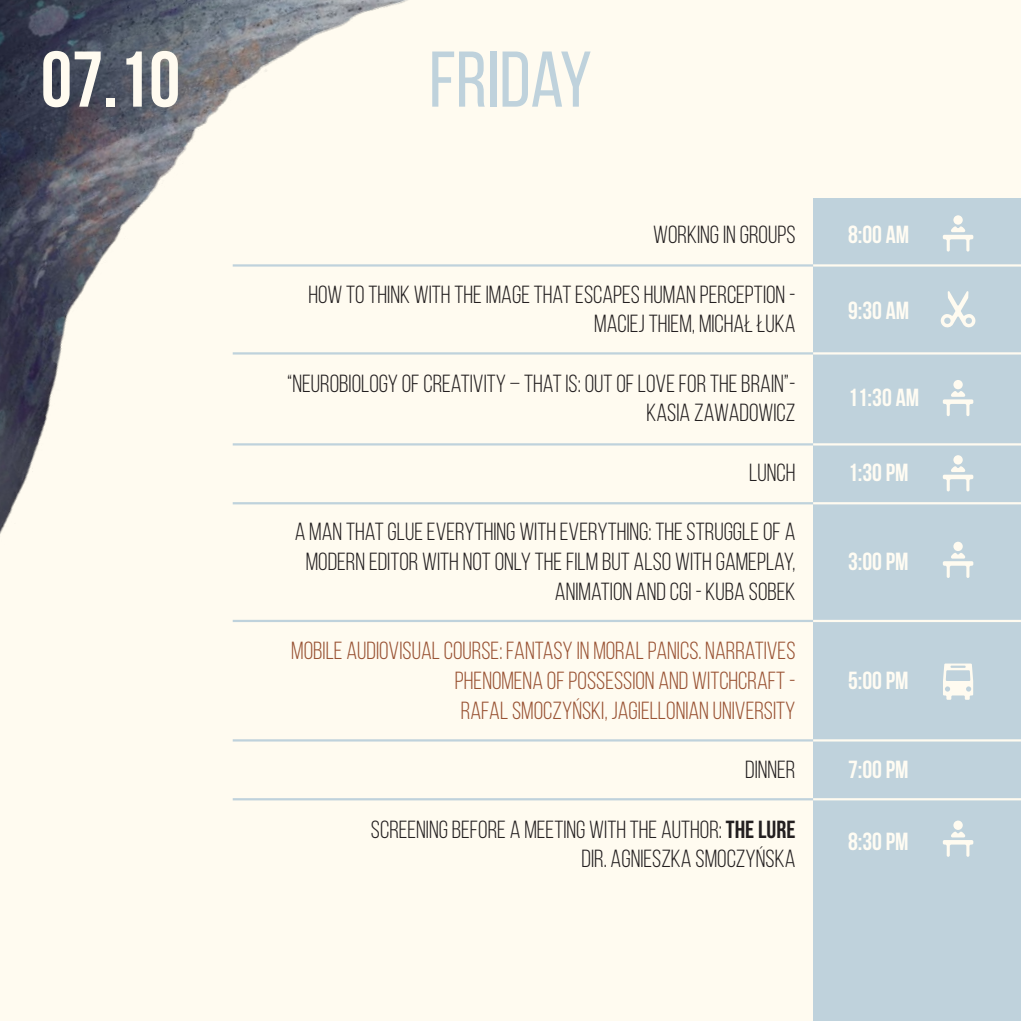
<style>
.page{position:relative;width:1021px;height:1021px;background:#fff}
.page>*{position:absolute;margin:0;border:0;box-sizing:border-box;transform-origin:0 0}
.t1{font:78.75px "Bebas Neue";color:#bfd2dc}
.t2{font:700 78.75px "Bebas Neue";color:#fffbf0}
.t3{font:24.75px/29.7px "Bebas Neue";color:#231f20;text-align:right}
.t4{font:24.75px/29.7px "Bebas Neue";color:#995334;text-align:justify}
.t5{font:700 24.75px "Bebas Neue";color:#fffcf3}
.s1{font-weight:700}
</style>
<div class="page">
<div style="left:0;top:0;width:1020px;height:1020px;background:#fffbf0"></div>
<img style="left:0;top:0;width:691px;height:622px">
<div style="left:813px;top:198px;width:207px;height:822px;background:#bfd2dc"></div>
<hr style="left:233px;top:264px;width:787px;height:2px;background:#bfd2dc">
<hr style="left:813px;top:264px;width:207px;height:2px;background:#fffbf0">
<hr style="left:233px;top:352px;width:787px;height:2px;background:#bfd2dc">
<hr style="left:813px;top:352px;width:207px;height:2px;background:#fffbf0">
<hr style="left:233px;top:443px;width:787px;height:2px;background:#bfd2dc">
<hr style="left:813px;top:443px;width:207px;height:2px;background:#fffbf0">
<hr style="left:233px;top:502px;width:787px;height:2px;background:#bfd2dc">
<hr style="left:813px;top:502px;width:207px;height:2px;background:#fffbf0">
<hr style="left:233px;top:620px;width:787px;height:2px;background:#bfd2dc">
<hr style="left:813px;top:620px;width:207px;height:2px;background:#fffbf0">
<hr style="left:233px;top:739px;width:787px;height:2px;background:#bfd2dc">
<hr style="left:813px;top:739px;width:207px;height:2px;background:#fffbf0">
<hr style="left:233px;top:798px;width:787px;height:2px;background:#bfd2dc">
<hr style="left:813px;top:798px;width:207px;height:2px;background:#fffbf0">
<div style="left:953px;top:380px;width:9px;height:9px;background:#fffbf0;border-radius:50%"></div>
<svg style="left:942px;top:391px;width:31px;height:25px"></svg>
<div style="left:953px;top:455px;width:9px;height:9px;background:#fffbf0;border-radius:50%"></div>
<svg style="left:942px;top:466px;width:31px;height:25px"></svg>
<div style="left:953px;top:215px;width:9px;height:10px;background:#fffbf0;border-radius:50%"></div>
<svg style="left:942px;top:226px;width:31px;height:25px"></svg>
<div style="left:953px;top:541px;width:9px;height:10px;background:#fffbf0;border-radius:50%"></div>
<svg style="left:942px;top:553px;width:31px;height:25px"></svg>
<svg style="left:940px;top:291px;width:36px;height:37px"></svg>
<svg style="left:943px;top:663px;width:30px;height:36px"></svg>
<div style="left:953px;top:820px;width:9px;height:10px;background:#fffbf0;border-radius:50%"></div>
<svg style="left:942px;top:831px;width:31px;height:25px"></svg>
<h1 class="t2" style="left:41px;top:36px;width:141px">07.10</h1>
<h1 class="t1" style="left:429px;top:37px;width:164px">friday</h1>
<p class="t3" style="left:653px;top:220px;width:144px">WORKING IN GROUPS</p>
<p class="t3" style="left:308px;top:279px;width:488px">HOW TO THINK WITH THE IMAGE THAT ESCAPES HUMAN PERCEPTION -<br>MACIEJ THIEM, MICHAŁ ŁUKA</p>
<p class="t3" style="left:287px;top:368px;width:509px">“NEUROBIOLOGY OF CREATIVITY – THAT IS: OUT OF LOVE FOR THE BRAIN”-<br>KASIA ZAWADOWICZ</p>
<p class="t3" style="left:749px;top:457px;width:48px">LUNCH</p>
<p class="t3" style="left:295px;top:517px;width:502px">A MAN THAT GLUE EVERYTHING WITH EVERYTHING: THE STRUGGLE OF A<br>MODERN EDITOR WITH NOT ONLY THE FILM BUT ALSO WITH GAMEPLAY,<br>ANIMATION AND CGI - KUBA SOBEK</p>
<p class="t4" style="left:455px;top:635px;width:342px;text-indent:-164px">MOBILE AUDIOVISUAL COURSE: FANTASY IN MORAL PANICS. NARRATIVES PHENOMENA OF POSSESSION AND WITCHCRAFT - RAFAL SMOCZYŃSKI, JAGIELLONIAN UNIVERSITY</p>
<p class="t3" style="left:745px;top:754px;width:52px">DINNER</p>
<p class="t3" style="left:371px;top:814px;width:426px">SCREENING BEFORE A MEETING WITH THE AUTHOR: <span class="s1">THE LURE<br></span>DIR. AGNIESZKA SMOCZYŃSKA</p>
<p class="t5" style="left:848px;top:221px;width:63px">8:00 AM</p>
<p class="t5" style="left:848px;top:297px;width:63px">9:30 AM</p>
<p class="t5" style="left:848px;top:384px;width:73px">11:30 AM</p>
<p class="t5" style="left:848px;top:459px;width:62px">1:30 PM</p>
<p class="t5" style="left:848px;top:548px;width:62px">3:00 PM</p>
<p class="t5" style="left:848px;top:666px;width:62px">5:00 PM</p>
<p class="t5" style="left:848px;top:756px;width:62px">7:00 PM</p>
<p class="t5" style="left:848px;top:828px;width:62px">8:30 PM</p>
</div>
